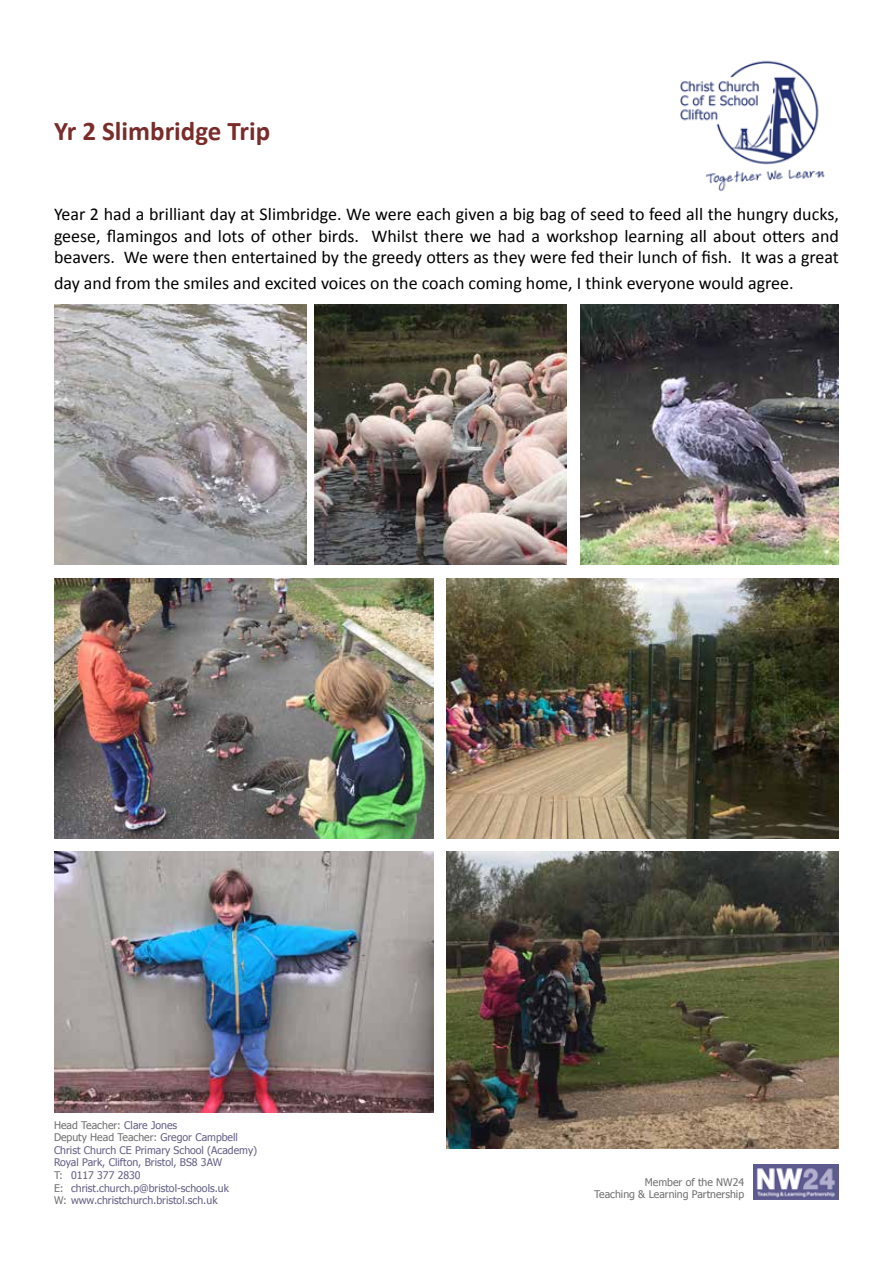
<style>
.page{position:relative;width:893px;height:1263px;background:#fff}
.page>*{position:absolute;margin:0;border:0;box-sizing:border-box;transform-origin:0 0}
.t1{font:700 27px "Calibri";color:#792c2a}
.t2{font:18px/21.6px "Calibri";color:#000;text-align:justify}
.t3{font:10.5px/12.6px "Tahoma";color:#635f85}
.t4{font:10.5px/12.6px "Tahoma";color:#706f6f;text-align:right}
.s1{color:#706f6f}
</style>
<div class="page">
<img style="left:680px;top:60px;width:145px;height:131px">
<img style="left:754px;top:1165px;width:85px;height:35px">
<img style="left:54px;top:305px;width:252px;height:260px">
<img style="left:580px;top:305px;width:259px;height:260px">
<img style="left:315px;top:305px;width:252px;height:260px">
<img style="left:54px;top:578px;width:380px;height:261px">
<img style="left:446px;top:578px;width:393px;height:261px">
<img style="left:54px;top:852px;width:380px;height:260px">
<img style="left:446px;top:852px;width:393px;height:296px">
<h1 class="t1" style="left:54px;top:114px;width:218px">Yr 2 Slimbridge Trip</h1>
<p class="t2" style="left:54px;top:203px;width:786px">Year 2 had a brilliant day at Slimbridge. We were each given a big bag of seed to feed all the hungry ducks, geese, flamingos and lots of other birds. Whilst there we had a workshop learning all about otters and beavers. We were then entertained by the greedy otters as they were fed their lunch of fish. It was a great</p>
<p class="t2" style="left:54px;top:272px;width:741px">day and from the smiles and excited voices on the coach coming home, I think everyone would agree.</p>
<p class="t3" style="left:54px;top:1118px;width:205px"><span class="s1">Head Teacher:</span> Clare Jones<br><span class="s1">Deputy Head Teacher:</span> Gregor Campbell Christ Church CE Primary School (Academy)<br>Royal Park, Clifton, Bristol, BS8 3AW<br><span class="s1">T:</span> 0117 377 2830<br><span class="s1">E:</span> christ.church.p@bristol-schools.uk<br><span class="s1">W:</span> www.christchurch.bristol.sch.uk</p>
<p class="t4" style="left:594px;top:1175px;width:152px">Member of the NW24<br>Teaching &amp; Learning Partnership</p>
</div>
